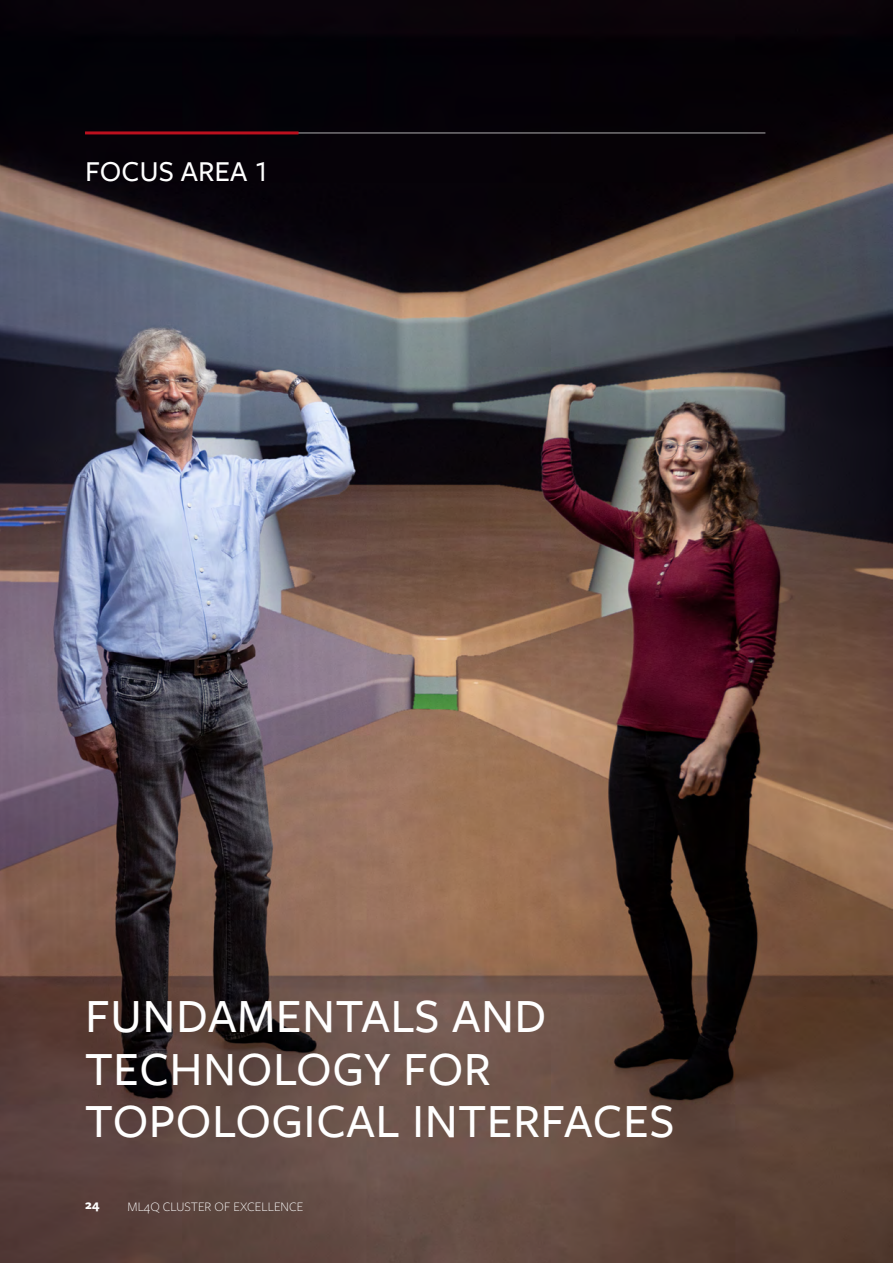
<style>
.page{position:relative;width:893px;height:1263px;background:#fff}
.page>*{position:absolute;margin:0;border:0;box-sizing:border-box;transform-origin:0 0}
.t1{font:500 49.5px/52.5px "Freight Sans Pro";letter-spacing:.01em;color:#fff}
.t2{font:500 30px "Freight Sans Pro";color:#fff}
.t3{font:300 13.5px "Freight Sans Pro";color:#fff}
.t4{font:700 13.5px "Freight Sans Pro";color:#fff}
</style>
<div class="page">
<img style="left:0;top:0;width:893px;height:1263px">
<hr style="left:85px;top:132px;width:680px;height:1px;background:#fff">
<hr style="left:85px;top:131px;width:214px;height:3px;background:#bc101e">
<p class="t2" style="left:85px;top:151px;width:186px">FOCUS AREA 1</p>
<p class="t1" style="left:85px;top:988px;width:591px">FUNDAMENTALS AND<br>TECHNOLOGY FOR<br>TOPOLOGICAL INTERFACES</p>
<p class="t4" style="left:85px;top:1195px;width:16px">24</p>
<p class="t3" style="left:128px;top:1197px;width:177px">ML4Q CLUSTER OF EXCELLENCE</p>
</div>
